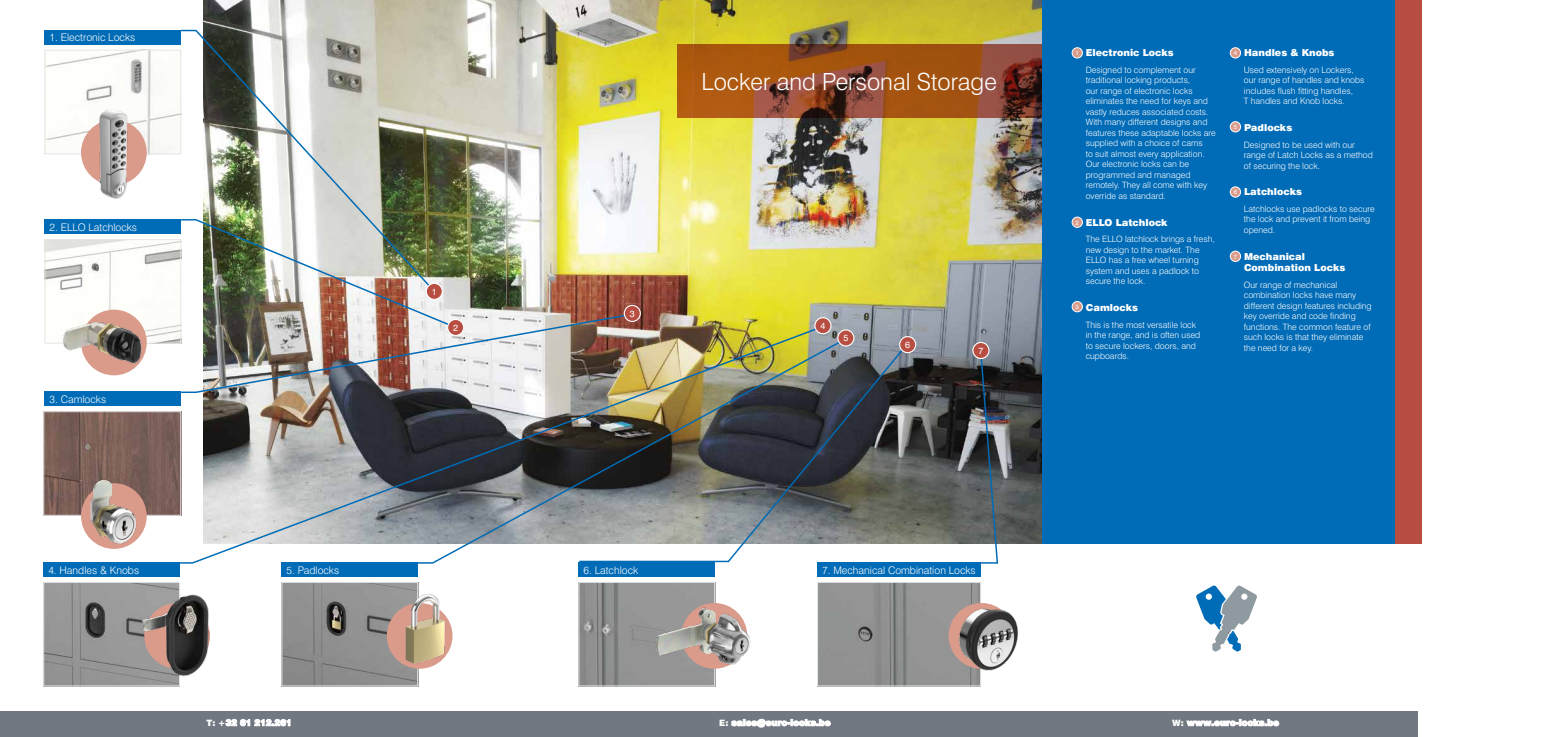
<style>
.page{position:relative;width:1563px;height:737px;background:#fff}
.page>*{position:absolute;margin:0;border:0;box-sizing:border-box;transform-origin:0 0}
.t1{font:300 23.62px "Swiss 721 BT";color:#fff}
.t2{font:300 10.5px "Swiss 721 BT";color:#fff}
.t3{font:900 9.62px/11.5px "Swiss 721 BT";color:#fff}
.t4{font:9.01px "Swiss 721 BT";color:#fff}
.t5{font:300 8.75px/10.5px "Swiss 721 BT";color:#fff}
.t6{font:900 8.75px "Swiss 721 BT";color:#fff}
.s1{font-weight:400;font-size:6.12px}
</style>
<div class="page">
<img style="left:47px;top:241px;width:132px;height:100px">
<div style="left:45px;top:239px;width:136px;height:104px;border:1px solid #e6e7e8"></div>
<img style="left:47px;top:52px;width:132px;height:100px">
<div style="left:45px;top:50px;width:136px;height:104px;border:1px solid #e6e7e8"></div>
<div style="left:45px;top:30px;width:136px;height:15px;background:#006bb6"></div>
<div style="left:45px;top:219px;width:136px;height:15px;background:#006bb6"></div>
<img style="left:45px;top:413px;width:131px;height:100px">
<div style="left:43px;top:411px;width:138px;height:104px;border:1px solid #e6e7e8"></div>
<img style="left:819px;top:584px;width:160px;height:100px">
<div style="left:817px;top:582px;width:164px;height:104px;border:1px solid #e6e7e8"></div>
<img style="left:284px;top:584px;width:132px;height:100px">
<div style="left:282px;top:582px;width:136px;height:104px;border:1px solid #e6e7e8"></div>
<img style="left:580px;top:584px;width:133px;height:100px">
<div style="left:578px;top:582px;width:137px;height:104px;border:1px solid #e6e7e8"></div>
<img style="left:45px;top:584px;width:133px;height:100px">
<div style="left:43px;top:582px;width:137px;height:104px;border:1px solid #e6e7e8"></div>
<div style="left:45px;top:391px;width:136px;height:15px;background:#006bb6"></div>
<div style="left:817px;top:562px;width:164px;height:15px;background:#006bb6"></div>
<div style="left:282px;top:562px;width:136px;height:15px;background:#006bb6"></div>
<div style="left:578px;top:562px;width:137px;height:15px;background:#006bb6"></div>
<div style="left:43px;top:562px;width:137px;height:15px;background:#006bb6"></div>
<div style="left:1042px;top:0;width:367px;height:544px;background:#006bb6"></div>
<img style="left:203px;top:0;width:839px;height:543px">
<div style="left:1072px;top:48px;width:10px;height:10px;background:#da9b8b;border-radius:50%"></div>
<div style="left:1071px;top:47px;width:12px;height:11px;border:1px solid #fff;border-radius:50%"></div>
<div style="left:1072px;top:217px;width:10px;height:10px;background:#da9b8b;border-radius:50%"></div>
<div style="left:1071px;top:217px;width:12px;height:11px;border:1px solid #fff;border-radius:50%"></div>
<div style="left:1072px;top:301px;width:10px;height:11px;background:#da9b8b;border-radius:50%"></div>
<div style="left:1071px;top:301px;width:12px;height:11px;border:1px solid #fff;border-radius:50%"></div>
<div style="left:1230px;top:48px;width:10px;height:10px;background:#da9b8b;border-radius:50%"></div>
<div style="left:1230px;top:47px;width:11px;height:11px;border:1px solid #fff;border-radius:50%"></div>
<div style="left:1230px;top:122px;width:10px;height:10px;background:#da9b8b;border-radius:50%"></div>
<div style="left:1230px;top:121px;width:11px;height:11px;border:1px solid #fff;border-radius:50%"></div>
<div style="left:1230px;top:187px;width:10px;height:10px;background:#da9b8b;border-radius:50%"></div>
<div style="left:1230px;top:186px;width:11px;height:11px;border:1px solid #fff;border-radius:50%"></div>
<div style="left:1230px;top:251px;width:10px;height:10px;background:#da9b8b;border-radius:50%"></div>
<div style="left:1230px;top:251px;width:11px;height:11px;border:1px solid #fff;border-radius:50%"></div>
<svg style="left:677px;top:44px;width:365px;height:73px;background:#954c1d"></svg>
<div style="left:0;top:711px;width:1417px;height:26px;background:#727881"></div>
<div style="left:1395px;top:0;width:26px;height:544px;background:#b84e42"></div>
<div style="left:948px;top:603px;width:66px;height:65px;background:#da9b8b;border-radius:50%"></div>
<img style="left:52px;top:297px;width:110px;height:79px">
<img style="left:76px;top:102px;width:76px;height:97px">
<img style="left:955px;top:590px;width:64px;height:84px">
<img style="left:73px;top:457px;width:77px;height:92px">
<img style="left:647px;top:598px;width:104px;height:78px">
<img style="left:390px;top:584px;width:63px;height:99px">
<img style="left:140px;top:586px;width:70px;height:98px">
<svg style="left:180px;top:29px;width:255px;height:189px"></svg>
<img style="left:180px;top:218px;width:453px;height:107px">
<img style="left:176px;top:325px;width:646px;height:239px">
<svg style="left:416px;top:338px;width:424px;height:226px"></svg>
<img style="left:578px;top:344px;width:329px;height:219px">
<div style="left:426px;top:283px;width:16px;height:16px;background:#b84e42;border-radius:50%"></div>
<div style="left:426px;top:283px;width:17px;height:17px;border:1px solid #fff;border-radius:50%"></div>
<div style="left:815px;top:318px;width:16px;height:16px;background:#b84e42;border-radius:50%"></div>
<div style="left:814px;top:317px;width:17px;height:17px;border:1px solid #fff;border-radius:50%"></div>
<div style="left:624px;top:305px;width:16px;height:16px;background:#b84e42;border-radius:50%"></div>
<div style="left:624px;top:305px;width:17px;height:17px;border:1px solid #fff;border-radius:50%"></div>
<div style="left:448px;top:319px;width:16px;height:16px;background:#b84e42;border-radius:50%"></div>
<div style="left:447px;top:319px;width:17px;height:17px;border:1px solid #fff;border-radius:50%"></div>
<div style="left:838px;top:330px;width:16px;height:16px;background:#b84e42;border-radius:50%"></div>
<div style="left:837px;top:329px;width:17px;height:17px;border:1px solid #fff;border-radius:50%"></div>
<div style="left:899px;top:336px;width:16px;height:16px;background:#b84e42;border-radius:50%"></div>
<div style="left:899px;top:336px;width:17px;height:17px;border:1px solid #fff;border-radius:50%"></div>
<img style="left:978px;top:350px;width:21px;height:214px">
<div style="left:973px;top:342px;width:16px;height:16px;background:#b84e42;border-radius:50%"></div>
<div style="left:972px;top:342px;width:17px;height:17px;border:1px solid #fff;border-radius:50%"></div>
<svg style="left:1196px;top:585px;width:61px;height:66px"></svg>
<p class="t2" style="left:50px;top:31px;width:87px">1. Electronic Locks</p>
<p class="t2" style="left:50px;top:220px;width:89px">2. ELLO Latchlocks</p>
<p class="t2" style="left:50px;top:393px;width:58px">3. Camlocks</p>
<p class="t4" style="left:432px;top:286px;width:6px">1</p>
<p class="t4" style="left:453px;top:322px;width:6px">2</p>
<h1 class="t1" style="left:701px;top:67px;width:297px">Locker and Personal Storage</h1>
<p class="t4" style="left:630px;top:308px;width:6px">3</p>
<p class="t4" style="left:820px;top:320px;width:6px">4</p>
<p class="t4" style="left:843px;top:332px;width:6px">5</p>
<p class="t4" style="left:905px;top:339px;width:6px">6</p>
<p class="t4" style="left:978px;top:345px;width:6px">7</p>
<p class="t2" style="left:48px;top:563px;width:92px">4. Handles &amp; Knobs</p>
<p class="t2" style="left:286px;top:563px;width:54px">5. Padlocks</p>
<p class="t2" style="left:583px;top:563px;width:56px">6. Latchlock</p>
<p class="t2" style="left:822px;top:563px;width:155px">7. Mechanical Combination Locks</p>
<p class="t3" style="left:1075px;top:47px;width:100px"><span class="s1">1</span> Electronic Locks</p>
<p class="t5" style="left:1085px;top:64px;width:132px">Designed to complement our traditional locking products,<br>our range of electronic locks eliminates the need for keys and vastly reduces associated costs.<br>With many different designs and features these adaptable locks are supplied with a choice of cams<br>to suit almost every application.<br>Our electronic locks can be programmed and managed remotely. They all come with key override as standard.</p>
<p class="t3" style="left:1075px;top:216px;width:94px"><span class="s1">2</span> ELLO Latchlock</p>
<p class="t5" style="left:1085px;top:234px;width:131px">The ELLO latchlock brings a fresh, new design to the market. The<br>ELLO has a free wheel turning system and uses a padlock to secure the lock.</p>
<p class="t3" style="left:1075px;top:301px;width:64px"><sup>3</sup> Camlocks</p>
<p class="t5" style="left:1085px;top:319px;width:116px">This is the most versatile lock in the range, and is often used to secure lockers, doors, and cupboards.</p>
<p class="t3" style="left:1233px;top:47px;width:102px"><span class="s1">4</span> Handles &amp; Knobs</p>
<p class="t5" style="left:1244px;top:64px;width:122px">Used extensively on Lockers, our range of handles and knobs includes flush fitting handles,<br>T handles and Knob locks.</p>
<p class="t3" style="left:1233px;top:122px;width:60px"><sup>5</sup> Padlocks</p>
<p class="t5" style="left:1244px;top:139px;width:130px">Designed to be used with our range of Latch Locks as a method of securing the lock.</p>
<p class="t3" style="left:1233px;top:186px;width:70px"><span class="s1">6</span> Latchlocks</p>
<p class="t5" style="left:1244px;top:203px;width:132px">Latchlocks use padlocks to secure the lock and prevent it from being opened.</p>
<p class="t3" style="left:1244px;top:250px;width:103px;text-indent:-10px"><span class="s1">7</span> Mechanical<br>Combination Locks</p>
<p class="t5" style="left:1244px;top:279px;width:129px">Our range of mechanical combination locks have many different design features including key override and code finding functions. The common feature of such locks is that they eliminate the need for a key.</p>
<p class="t6" style="left:206px;top:717px;width:87px">T: +32 61 212.261</p>
<p class="t6" style="left:719px;top:717px;width:113px">E: sales@euro-locks.be</p>
<p class="t6" style="left:1172px;top:717px;width:108px">W: www.euro-locks.be</p>
</div>
